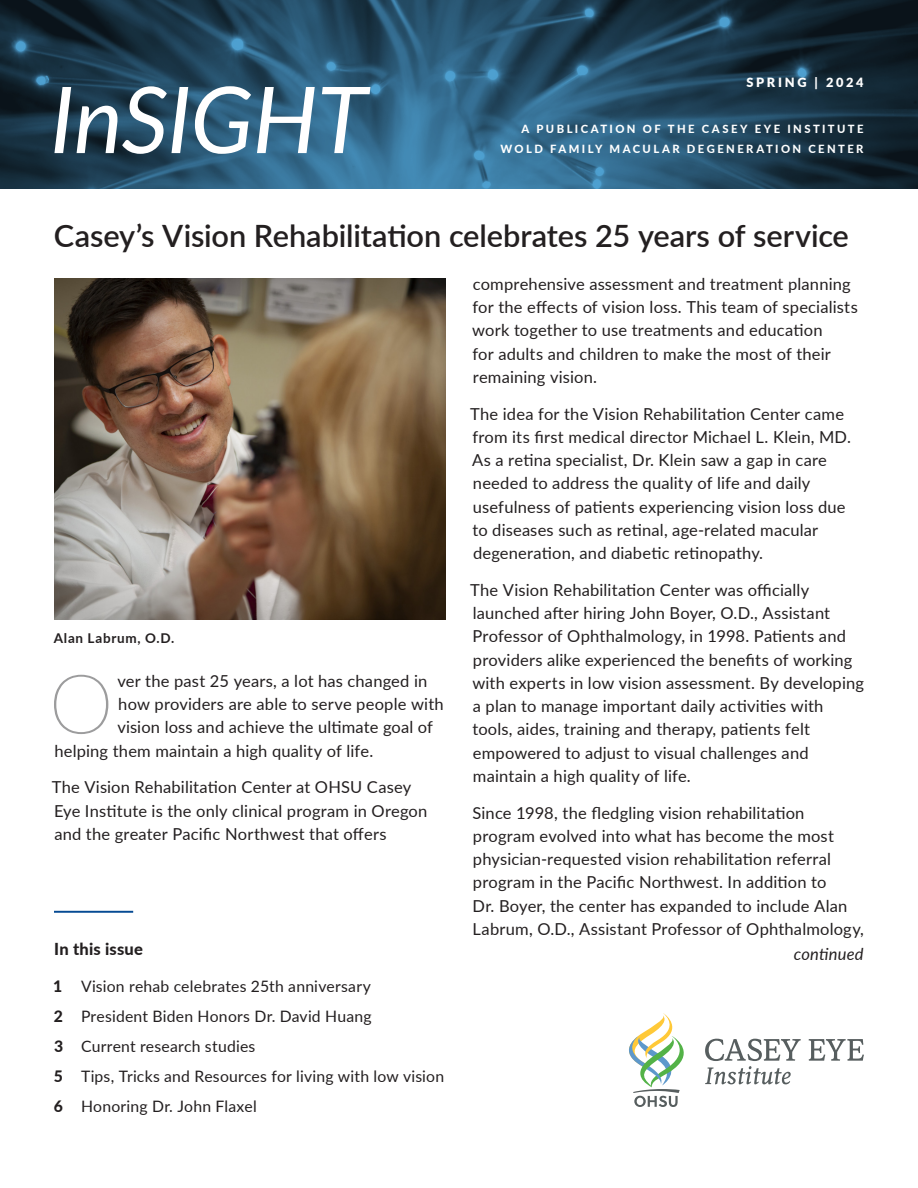
<style>
.page{position:relative;width:918px;height:1188px;background:#fff}
.page>*{position:absolute;margin:0;border:0;box-sizing:border-box;transform-origin:0 0}
.t1{font:italic 92.25px "Lato";letter-spacing:-.01em;color:#fff}
.t2{font:100 82.65px "Lato";color:#9c9c9d}
.t3{font:600 30.75px "Lato";letter-spacing:-.005em;color:#231f20}
.t4{font:16.5px/23.2px "Lato";letter-spacing:.01em;color:#231f20}
.t5{font:800 16.5px "Lato";letter-spacing:.01em;color:#231f20}
.t6{font:italic 16.5px "Lato";letter-spacing:.01em;color:#231f20}
.t7{font:15.75px/30px "Lato";letter-spacing:.015em;color:#231f20}
.t8{font:700 13.5px "Lato";letter-spacing:.055em;color:#231f20}
.t9{font:900 12.75px "Lato";letter-spacing:.215em;color:#fff}
.t10{font:800 11.25px/19.5px "Lato";letter-spacing:.215em;color:#fff;text-align:right}
.s1{font-weight:800}
</style>
<div class="page">
<img style="left:0;top:0;width:918px;height:189px">
<svg style="left:809px;top:1039px;width:55px;height:22px"></svg>
<svg style="left:705px;top:1039px;width:96px;height:45px"></svg>
<svg style="left:629px;top:1013px;width:55px;height:94px"></svg>
<hr style="left:54px;top:911px;width:79px;height:2px;background:#054a93">
<img style="left:54px;top:278px;width:391px;height:342px">
<h1 class="t1" style="left:50px;top:54px;width:319px">InSIGHT</h1>
<p class="t9" style="left:746px;top:73px;width:119px">SPRING | 2024</p>
<p class="t10" style="left:501px;top:119px;width:365px">A PUBLICATION OF THE CASEY EYE INSTITUTE<br>WOLD FAMILY MACULAR DEGENERATION CENTER</p>
<h3 class="t3" style="left:54px;top:214px;width:796px">Casey’s Vision Rehabilitation celebrates 25 years of service</h3>
<p class="t8" style="left:54px;top:628px;width:122px">Alan Labrum, O.D.</p>
<h2 class="t2" style="left:49px;top:647px;width:67px">O</h2>
<p class="t4" style="left:117px;top:669px;width:312px">ver the past 25 years, a lot has changed in</p>
<p class="t4" style="left:118px;top:692px;width:327px">how providers are able to serve people with</p>
<p class="t4" style="left:117px;top:715px;width:317px">vision loss and achieve the ultimate goal of</p>
<p class="t4" style="left:54px;top:738px;width:320px">helping them maintain a high quality of life.</p>
<p class="t4" style="left:52px;top:775px;width:377px">The Vision Rehabilitation Center at OHSU Casey<br>Eye Institute is the only clinical program in Oregon and the greater Pacific Northwest that offers</p>
<p class="t5" style="left:54px;top:937px;width:90px">In this issue</p>
<p class="t7" style="left:53px;top:971px;width:393px"><span class="s1">1</span> Vision rehab celebrates 25th anniversary<br><span class="s1">2</span> President Biden Honors Dr. David Huang<br><span class="s1">3</span> Current research studies<br><span class="s1">5</span> Tips, Tricks and Resources for living with low vision <span class="s1">6</span> Honoring Dr. John Flaxel</p>
<p class="t4" style="left:472px;top:272px;width:387px">comprehensive assessment and treatment planning for the effects of vision loss. This team of specialists work together to use treatments and education<br>for adults and children to make the most of their remaining vision.</p>
<p class="t4" style="left:470px;top:401px;width:382px">The idea for the Vision Rehabilitation Center came from its first medical director Michael L. Klein, MD.<br>As a retina specialist, Dr. Klein saw a gap in care needed to address the quality of life and daily usefulness of patients experiencing vision loss due to diseases such as retinal, age-related macular degeneration, and diabetic retinopathy.</p>
<p class="t4" style="left:470px;top:578px;width:395px">The Vision Rehabilitation Center was officially launched after hiring John Boyer, O.D., Assistant Professor of Ophthalmology, in 1998. Patients and providers alike experienced the benefits of working with experts in low vision assessment. By developing a plan to manage important daily activities with tools, aides, training and therapy, patients felt empowered to adjust to visual challenges and maintain a high quality of life.</p>
<p class="t4" style="left:472px;top:800px;width:393px">Since 1998, the fledgling vision rehabilitation program evolved into what has become the most physician-requested vision rehabilitation referral program in the Pacific Northwest. In addition to<br>Dr. Boyer, the center has expanded to include Alan Labrum, O.D., Assistant Professor of Ophthalmology,</p>
<p class="t6" style="left:794px;top:943px;width:71px">continued</p>
</div>
